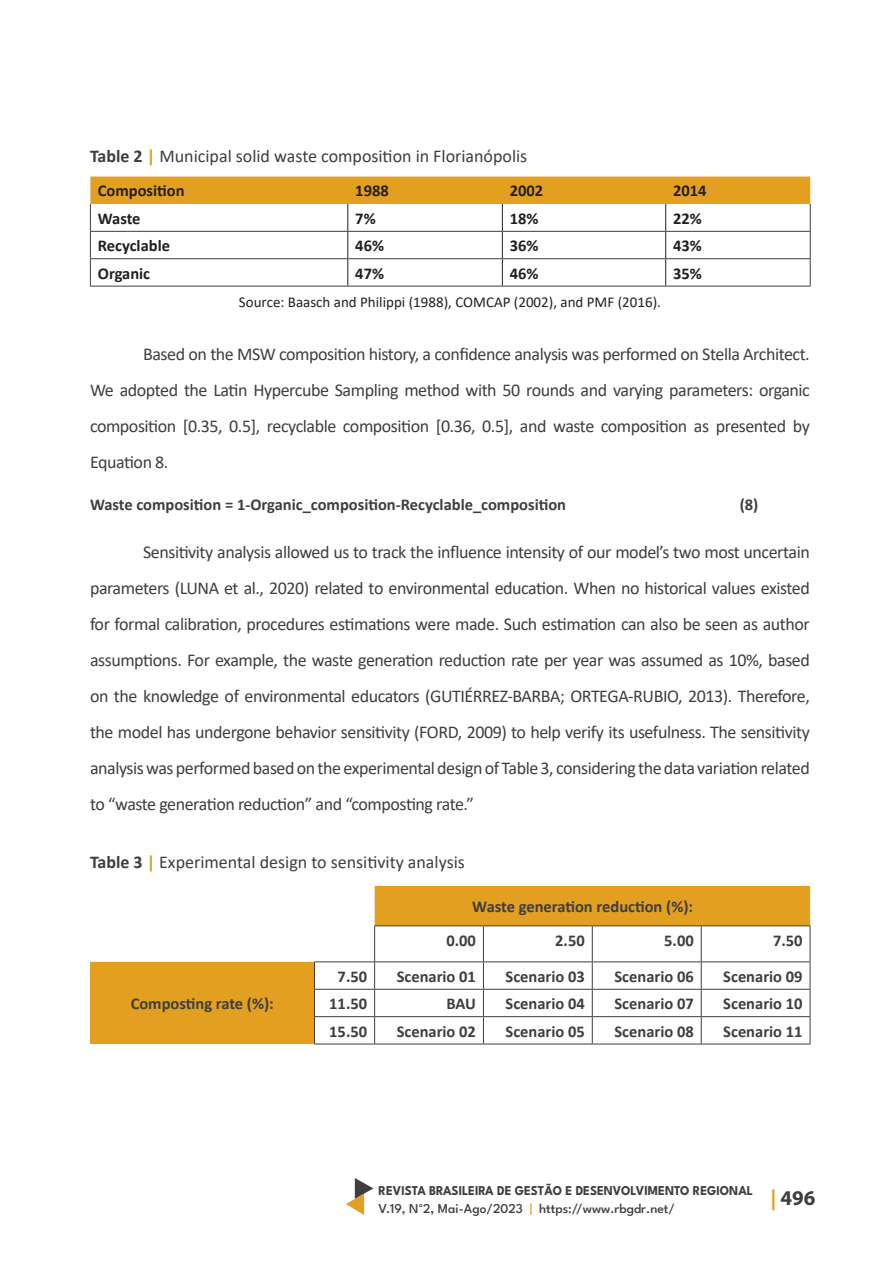
<style>
.page{position:relative;width:891px;height:1262px;background:#fff}
.page>*{position:absolute;margin:0;border:0;box-sizing:border-box;transform-origin:0 0}
.t1{font:700 21px "Myriad Pro";color:#3e3e3f}
.Texto_Artigo{font:18px/36px "Calibri";letter-spacing:-.025em;color:#3e3e3f;text-align:justify}
.Texto_Artigo-2{font:18px "Calibri";color:#3e3e3f}
.t2{font:700 16.5px "Calibri";color:#3e3e3f}
.t3{font:700 16.5px "Calibri";color:#231f20}
.t4{font:15px "Calibri";color:#231f20}
.t5{font:700 13.5px/18px "League Spartan";color:#3e3e3f;scale:.94 1}
.s1{font-weight:700}
.s2{font-weight:700;color:#e39f20}
.s3{font-weight:500}
.s4{font-family:"Calibri";font-weight:400}
.s5{font-weight:600}
.s6{font-weight:500;color:#e39f20}
.s7{color:#e39f20}
</style>
<div class="page">
<svg style="left:346px;top:1178px;width:27px;height:37px"></svg>
<svg style="left:90px;top:177px;width:721px;height:109px"></svg>
<hr style="left:90px;top:286px;width:258px;height:1px;background:#3e3e3f">
<hr style="left:348px;top:286px;width:154px;height:1px;background:#3e3e3f">
<hr style="left:502px;top:286px;width:164px;height:1px;background:#3e3e3f">
<hr style="left:666px;top:286px;width:145px;height:1px;background:#3e3e3f">
<svg style="left:90px;top:886px;width:720px;height:158px"></svg>
<hr style="left:483px;top:925px;width:109px;height:1px;background:#3e3e3f">
<hr style="left:592px;top:925px;width:109px;height:1px;background:#3e3e3f">
<hr style="left:592px;top:926px;width:1px;height:35px;background:#3e3e3f">
<hr style="left:701px;top:925px;width:109px;height:1px;background:#3e3e3f">
<hr style="left:701px;top:926px;width:1px;height:35px;background:#3e3e3f">
<hr style="left:810px;top:926px;width:1px;height:35px;background:#3e3e3f">
<hr style="left:483px;top:961px;width:109px;height:1px;background:#3e3e3f">
<hr style="left:592px;top:961px;width:109px;height:1px;background:#3e3e3f">
<hr style="left:701px;top:961px;width:109px;height:1px;background:#3e3e3f">
<hr style="left:375px;top:988px;width:108px;height:1px;background:#3e3e3f">
<hr style="left:483px;top:988px;width:109px;height:1px;background:#3e3e3f">
<hr style="left:592px;top:988px;width:109px;height:1px;background:#3e3e3f">
<hr style="left:701px;top:988px;width:109px;height:1px;background:#3e3e3f">
<hr style="left:375px;top:1016px;width:108px;height:1px;background:#3e3e3f">
<hr style="left:483px;top:1016px;width:109px;height:1px;background:#3e3e3f">
<svg style="left:483px;top:962px;width:1px;height:81px"></svg>
<hr style="left:592px;top:1016px;width:109px;height:1px;background:#3e3e3f">
<svg style="left:592px;top:962px;width:1px;height:81px"></svg>
<hr style="left:701px;top:1016px;width:109px;height:1px;background:#3e3e3f">
<svg style="left:701px;top:962px;width:1px;height:81px"></svg>
<svg style="left:810px;top:962px;width:1px;height:81px"></svg>
<hr style="left:314px;top:1043px;width:61px;height:1px;background:#3e3e3f">
<hr style="left:375px;top:1043px;width:108px;height:1px;background:#3e3e3f">
<hr style="left:483px;top:1043px;width:109px;height:1px;background:#3e3e3f">
<hr style="left:592px;top:1043px;width:109px;height:1px;background:#3e3e3f">
<hr style="left:701px;top:1043px;width:109px;height:1px;background:#3e3e3f">
<hr style="left:374px;top:925px;width:109px;height:1px;background:#3e3e3f">
<hr style="left:483px;top:926px;width:1px;height:35px;background:#3e3e3f">
<hr style="left:375px;top:961px;width:108px;height:1px;background:#3e3e3f">
<svg style="left:90px;top:886px;width:285px;height:157px"></svg>
<hr style="left:314px;top:988px;width:61px;height:1px;background:#3e3e3f">
<p class="Texto_Artigo-2" style="left:90px;top:144px;width:439px"><span class="s1">Table 2</span> <span class="s2">|</span> Municipal solid waste composition in Florianópolis</p>
<p class="t3" style="left:98px;top:179px;width:88px">Composition</p>
<p class="t3" style="left:355px;top:179px;width:35px">1988</p>
<p class="t3" style="left:510px;top:179px;width:35px">2002</p>
<p class="t3" style="left:673px;top:179px;width:35px">2014</p>
<p class="t3" style="left:98px;top:207px;width:44px">Waste</p>
<p class="t3" style="left:355px;top:207px;width:22px">7%</p>
<p class="t3" style="left:510px;top:207px;width:30px">18%</p>
<p class="t3" style="left:673px;top:207px;width:30px">22%</p>
<p class="t3" style="left:98px;top:234px;width:74px">Recyclable</p>
<p class="t3" style="left:355px;top:234px;width:30px">46%</p>
<p class="t3" style="left:510px;top:234px;width:30px">36%</p>
<p class="t3" style="left:673px;top:234px;width:30px">43%</p>
<p class="t3" style="left:98px;top:261px;width:54px">Organic</p>
<p class="t3" style="left:355px;top:261px;width:30px">47%</p>
<p class="t3" style="left:510px;top:261px;width:30px">46%</p>
<p class="t3" style="left:673px;top:261px;width:30px">35%</p>
<p class="t4" style="left:239px;top:291px;width:424px">Source: Baasch and Philippi (1988), COMCAP (2002), and PMF (2016).</p>
<p class="Texto_Artigo" style="left:90px;top:336px;width:721px;text-indent:53px">Based on the MSW composition history, a confidence analysis was performed on Stella Architect.<br>We adopted the Latin Hypercube Sampling method with 50 rounds and varying parameters: organic composition [0.35, 0.5], recyclable composition [0.36, 0.5], and waste composition as presented by Equation 8.</p>
<p class="t2" style="left:90px;top:493px;width:478px">Waste composition = 1-Organic_composition-Recyclable_composition</p>
<p class="t2" style="left:740px;top:493px;width:20px">(8)</p>
<p class="Texto_Artigo" style="left:90px;top:534px;width:721px;text-indent:53px">Sensitivity analysis allowed us to track the influence intensity of our model’s two most uncertain parameters (LUNA et al., 2020) related to environmental education. When no historical values existed for formal calibration, procedures estimations were made. Such estimation can also be seen as author assumptions. For example, the waste generation reduction rate per year was assumed as 10%, based on the knowledge of environmental educators (GUTIÉRREZ-BARBA; ORTEGA-RUBIO, 2013). Therefore, the model has undergone behavior sensitivity (FORD, 2009) to help verify its usefulness. The sensitivity analysis was performed based on the experimental design of Table 3, considering the data variation related to “waste generation reduction” and “composting rate.”</p>
<p class="Texto_Artigo-2" style="left:90px;top:849px;width:376px"><span class="s1">Table 3</span> <span class="s2">|</span> Experimental design to sensitivity analysis</p>
<p class="t2" style="left:131px;top:992px;width:145px">Composting rate (%):</p>
<p class="t2" style="left:472px;top:895px;width:222px">Waste generation reduction (%):</p>
<p class="t2" style="left:446px;top:928px;width:31px">0.00</p>
<p class="t2" style="left:555px;top:928px;width:31px">2.50</p>
<p class="t2" style="left:664px;top:928px;width:31px">5.00</p>
<p class="t2" style="left:773px;top:928px;width:31px">7.50</p>
<p class="t2" style="left:338px;top:964px;width:31px">7.50</p>
<p class="t2" style="left:397px;top:964px;width:81px">Scenario 01</p>
<p class="t2" style="left:506px;top:964px;width:81px">Scenario 03</p>
<p class="t2" style="left:615px;top:964px;width:81px">Scenario 06</p>
<p class="t2" style="left:723px;top:964px;width:81px">Scenario 09</p>
<p class="t2" style="left:329px;top:992px;width:39px">11.50</p>
<p class="t2" style="left:446px;top:992px;width:31px">BAU</p>
<p class="t2" style="left:506px;top:992px;width:81px">Scenario 04</p>
<p class="t2" style="left:615px;top:992px;width:81px">Scenario 07</p>
<p class="t2" style="left:723px;top:992px;width:81px">Scenario 10</p>
<p class="t2" style="left:329px;top:1019px;width:39px">15.50</p>
<p class="t2" style="left:397px;top:1019px;width:81px">Scenario 02</p>
<p class="t2" style="left:506px;top:1019px;width:81px">Scenario 05</p>
<p class="t2" style="left:615px;top:1019px;width:81px">Scenario 08</p>
<p class="t2" style="left:723px;top:1019px;width:81px">Scenario 11</p>
<p class="t5" style="left:379px;top:1180px;width:400px">REVISTA BRASILEIRA DE GESTÃO E DESENVOLVIMENTO REGIONAL<br><span class="s3">V.19, N</span><span class="s4">°</span><span class="s3">2</span><span class="s5">,</span> <span class="s3">Mai-Ago/2023</span> <span class="s6">|</span> <span class="s3">https://www.rbgdr.net/</span></p>
<p class="t1" style="left:770px;top:1184px;width:47px"><span class="s7">|</span> 496</p>
</div>
